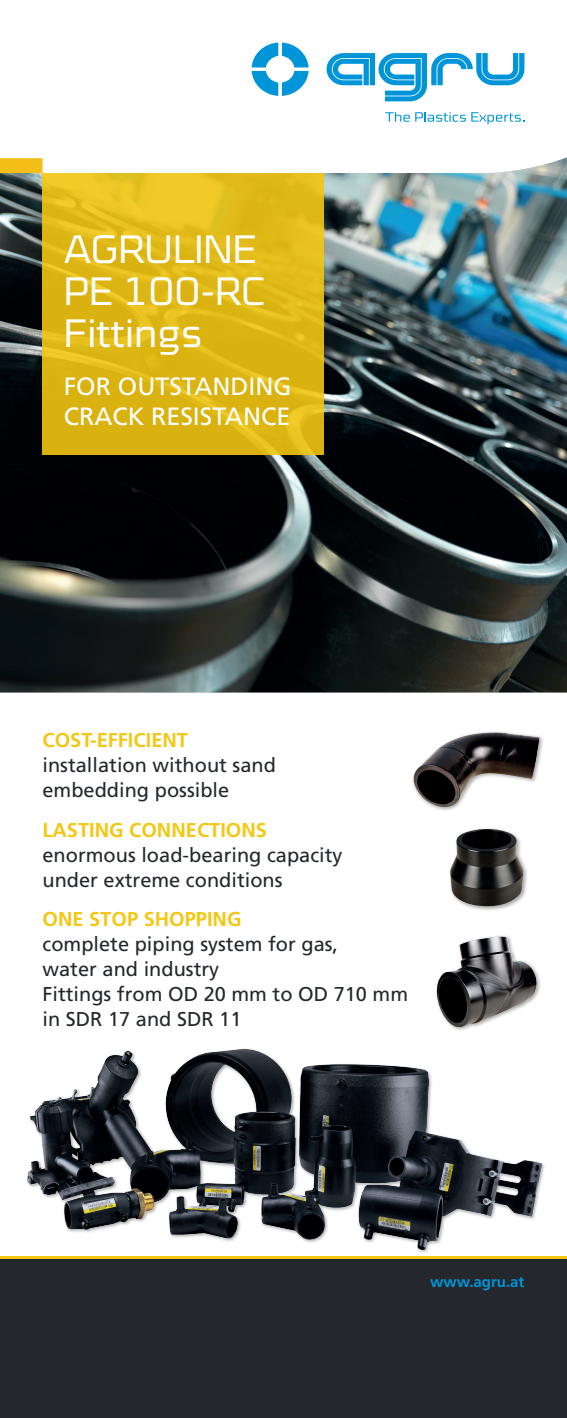
<style>
.page{position:relative;width:567px;height:1418px;background:#fff}
.page>*{position:absolute;margin:0;border:0;box-sizing:border-box;transform-origin:0 0}
.t1{font:300 40px/42.3px "Cube Pro";color:#fff}
.t2{font:25px/30px "Frutiger LT Std";color:#fff}
.t3{font:20px/25px "Frutiger LT Std";color:#24282c}
.t4{font:700 20px "Frutiger LT Std";color:#f3c712}
.t5{font:700 15px "Frutiger LT Std";color:#0095d9}
</style>
<div class="page">
<img style="left:0;top:157px;width:567px;height:535px">
<img style="left:27px;top:1049px;width:518px;height:204px">
<svg style="left:43px;top:173px;width:281px;height:281px;background:#dfb916"></svg>
<div style="left:435px;top:934px;width:106px;height:97px;background:#231f20;opacity:.4"></div>
<img style="left:437px;top:936px;width:100px;height:91px">
<div style="left:412px;top:730px;width:132px;height:82px;background:#231f20;opacity:.4"></div>
<img style="left:413px;top:732px;width:126px;height:75px">
<div style="left:448px;top:826px;width:80px;height:85px;background:#231f20;opacity:.4"></div>
<img style="left:450px;top:829px;width:73px;height:77px">
<div style="left:0;top:1258px;width:567px;height:159px;background:#24282c"></div>
<hr style="left:0;top:1255px;width:567px;height:3px;background:#f3c712">
<svg style="left:252px;top:43px;width:57px;height:53px"></svg>
<svg style="left:327px;top:53px;width:197px;height:48px"></svg>
<svg style="left:385px;top:112px;width:139px;height:12px"></svg>
<div style="left:0;top:158px;width:43px;height:15px;background:#f3be18"></div>
<h1 class="t1" style="left:64px;top:227px;width:203px">AGRULINE<br>PE 100-RC<br>Fittings</h1>
<p class="t2" style="left:64px;top:371px;width:229px">FOR OUTSTANDING<br>CRACK RESISTANCE</p>
<p class="t4" style="left:43px;top:728px;width:147px">COST-EFFICIENT</p>
<p class="t3" style="left:43px;top:753px;width:235px">installation without sand embedding possible</p>
<p class="t4" style="left:43px;top:818px;width:226px">LASTING CONNECTIONS</p>
<p class="t3" style="left:43px;top:842px;width:302px">enormous load-bearing capacity under extreme conditions</p>
<p class="t4" style="left:43px;top:907px;width:200px">ONE STOP SHOPPING</p>
<p class="t3" style="left:43px;top:931px;width:367px">complete piping system for gas,<br>water and industry<br>Fittings from OD 20 mm to OD 710 mm in SDR 17 and SDR 11</p>
<p class="t5" style="left:430px;top:1273px;width:96px">www.agru.at</p>
</div>
